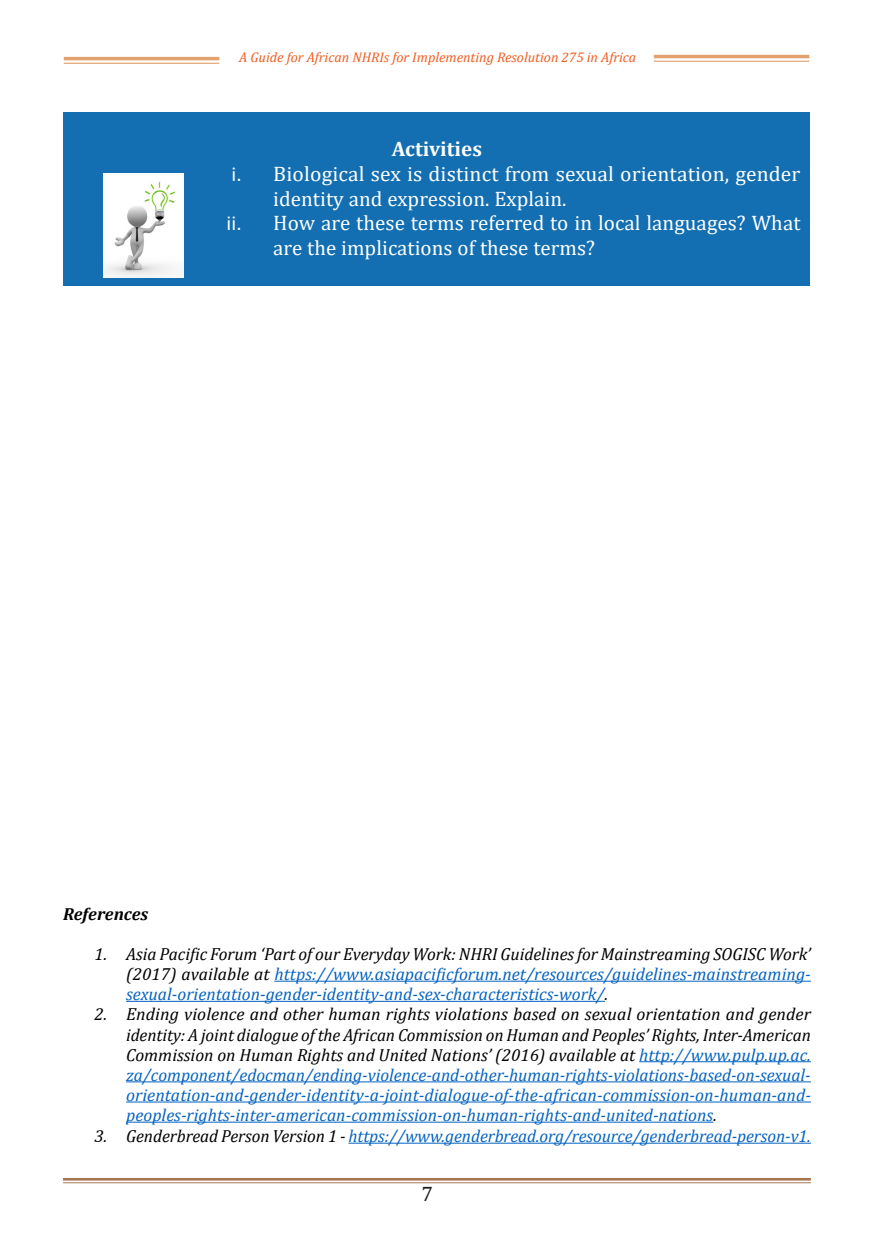
<style>
.page{position:relative;width:874px;height:1241px;background:#fff}
.page>*{position:absolute;margin:0;border:0;box-sizing:border-box;transform-origin:0 0}
.t1{font:21px/25.2px "Cambria";letter-spacing:.005em;color:#fff}
.Heading_2{font:700 21px "Cambria";color:#fff}
.t2{font:21px "Cambria";color:#231f20}
.t3{font:italic 17.5px/20.1px "Cambria";letter-spacing:-.005em;color:#0563c1;text-align:justify}
.Heading_2-2{font:italic 700 17.5px "Cambria";color:#000}
.t4{font:italic 14px "Cambria";color:#f25d21}
.s1{font-family:"Calibri"}
.s2{color:#000}
</style>
<div class="page">
<hr style="left:653px;top:55px;width:156px;height:3px;background:#e2a270">
<hr style="left:653px;top:61px;width:156px;height:1px;background:#e2a270">
<hr style="left:64px;top:57px;width:155px;height:3px;background:#e2a270">
<hr style="left:64px;top:63px;width:155px;height:1px;background:#e2a270">
<hr style="left:63px;top:1177px;width:747px;height:3px;background:#a57652">
<hr style="left:63px;top:1182px;width:747px;height:1px;background:#a57652">
<div style="left:64px;top:113px;width:745px;height:173px;background:#136fb1"></div>
<hr style="left:274px;top:980px;width:536px;height:1px;background:#0563c1">
<hr style="left:126px;top:1000px;width:478px;height:1px;background:#0563c1">
<hr style="left:639px;top:1061px;width:171px;height:1px;background:#0563c1">
<hr style="left:126px;top:1081px;width:684px;height:1px;background:#0563c1">
<hr style="left:126px;top:1101px;width:684px;height:1px;background:#0563c1">
<hr style="left:126px;top:1121px;width:587px;height:1px;background:#0563c1">
<hr style="left:348px;top:1142px;width:462px;height:1px;background:#0563c1">
<img style="left:103px;top:173px;width:80px;height:104px">
<p class="t4" style="left:239px;top:47px;width:398px">A Guide for African NHRIs for Implementing Resolution 275 in Africa</p>
<p class="Heading_2" style="left:391px;top:134px;width:92px">Activities</p>
<p class="t1" style="left:273px;top:161px;width:528px;text-indent:-42px"><span class="s1">i.</span> Biological sex is distinct from sexual orientation, gender identity and expression. Explain.</p>
<p class="t1" style="left:273px;top:211px;width:528px;line-height:24.2px;text-indent:-47px"><span class="s1">ii.</span> How are these terms referred to in local languages? What are the implications of these terms?</p>
<p class="Heading_2-2" style="left:63px;top:901px;width:87px">References</p>
<p class="t3" style="left:126px;top:943px;width:686px;text-indent:-32px"><span class="s2">1. Asia Pacific Forum ‘Part of our Everyday Work: NHRI Guidelines for Mainstreaming SOGISC Work’ (2017) available at</span> https://www.asiapacificforum.net/resources/guidelines-mainstreaming&shy;sexual-orientation-gender-identity-and-sex-characteristics-work/<span class="s2">.</span></p>
<p class="t3" style="left:126px;top:1003px;width:686px;text-indent:-32px"><span class="s2">2. Ending violence and other human rights violations based on sexual orientation and gender identity: A joint dialogue of the African Commission on Human and Peoples’ Rights, Inter-American Commission on Human Rights and United Nations’ (2016) available at</span> http://www.pulp.up.ac. za/component/edocman/ending-violence-and-other-human-rights-violations-based-on-sexual&shy;orientation-and-gender-identity-a-joint-dialogue-of-the-african-commission-on-human-and&shy;peoples-rights-inter-american-commission-on-human-rights-and-united-nations<span class="s2">.</span></p>
<p class="t3" style="left:94px;top:1125px;width:717px"><span class="s2">3. Genderbread Person Version 1 -</span> https://www.genderbread.org/resource/genderbread-person-v1.</p>
<p class="t2" style="left:421px;top:1181px;width:13px">7</p>
</div>
